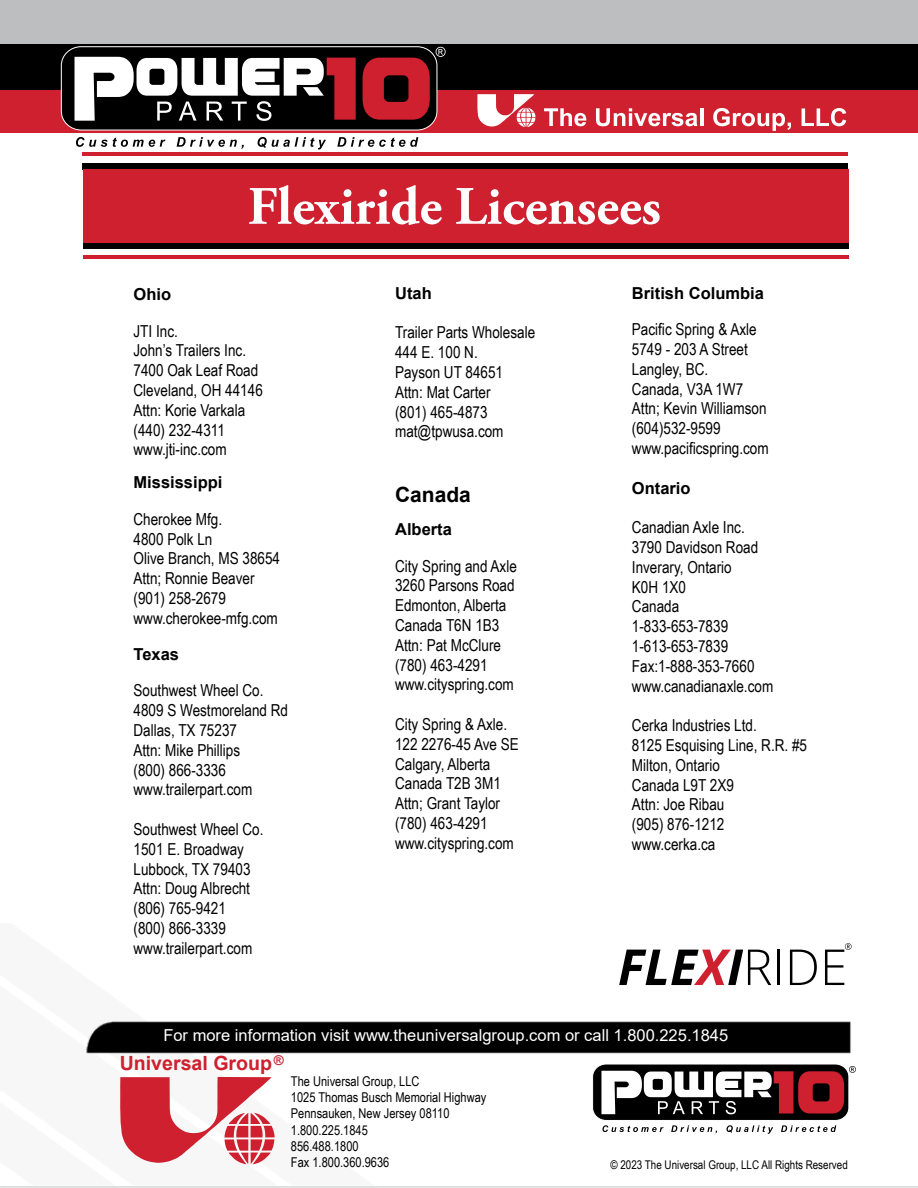
<style>
.page{position:relative;width:918px;height:1188px;background:#fff}
.page>*{position:absolute;margin:0;border:0;box-sizing:border-box;transform-origin:0 0}
.t1{font:700 54px "Adobe Garamond Pro";color:#fff}
.t2{font:700 21px "Arial";color:#000}
.t3{font:700 19.65px "Arial";color:#ce202f}
.t4{font:16.5px/19.8px "Arial Narrow";color:#000}
.t5{font:16.5px "Arial";color:#fff}
.t6{font:700 16.5px "Arial";color:#000}
.t7{font:13.5px/16.2px "Arial Narrow";color:#000}
.t8{font:12px "Arial Narrow";color:#000}
.s1{color:#fff}
</style>
<div class="page">
<img style="left:0;top:949px;width:918px;height:239px">
<img style="left:80px;top:1011px;width:779px;height:51px">
<svg style="left:120px;top:1077px;width:155px;height:87px"></svg>
<div style="left:593px;top:1064px;width:256px;height:56px;background:#000;border-radius:13px"></div>
<div style="left:592px;top:1064px;width:257px;height:57px;border:1px solid #fff;border-radius:13px"></div>
<svg style="left:602px;top:1125px;width:62px;height:7px"></svg>
<svg style="left:671px;top:1125px;width:46px;height:8px"></svg>
<svg style="left:726px;top:1125px;width:47px;height:9px"></svg>
<svg style="left:781px;top:1125px;width:55px;height:7px"></svg>
<svg style="left:601px;top:1066px;width:255px;height:48px"></svg>
<div style="left:1px;top:90px;width:917px;height:43px;background:#ce202f"></div>
<div style="left:0;top:39px;width:918px;height:51px;background:#000"></div>
<div style="left:0;top:0;width:918px;height:43px;background:#bcbec0"></div>
<svg style="left:477px;top:94px;width:59px;height:33px"></svg>
<svg style="left:544px;top:108px;width:42px;height:18px"></svg>
<svg style="left:596px;top:108px;width:102px;height:18px"></svg>
<hr style="left:700px;top:108px;width:3px;height:18px;background:#fff">
<svg style="left:713px;top:108px;width:78px;height:23px"></svg>
<svg style="left:802px;top:108px;width:44px;height:18px"></svg>
<div style="left:61px;top:47px;width:376px;height:83px;background:#000;border-radius:19px"></div>
<div style="left:61px;top:46px;width:376px;height:84px;border:1px solid #fff;border-radius:19px"></div>
<svg style="left:75px;top:57px;width:281px;height:64px"></svg>
<svg style="left:363px;top:58px;width:67px;height:62px"></svg>
<svg style="left:76px;top:137px;width:90px;height:10px"></svg>
<svg style="left:177px;top:137px;width:67px;height:12px"></svg>
<svg style="left:258px;top:137px;width:68px;height:12px"></svg>
<svg style="left:337px;top:137px;width:81px;height:10px"></svg>
<svg style="left:436px;top:47px;width:10px;height:10px"></svg>
<div style="left:83px;top:242px;width:765px;height:6px;background:#000"></div>
<hr style="left:83px;top:256px;width:765px;height:3px;background:#ce202f">
<div style="left:82px;top:163px;width:766px;height:6px;background:#000"></div>
<hr style="left:82px;top:152px;width:766px;height:4px;background:#ce202f">
<div style="left:83px;top:170px;width:765px;height:73px;background:#ce202f"></div>
<svg style="left:619px;top:950px;width:152px;height:35px"></svg>
<hr style="left:777px;top:950px;width:3px;height:35px;background:#000">
<svg style="left:790px;top:950px;width:27px;height:35px"></svg>
<svg style="left:825px;top:943px;width:27px;height:42px"></svg>
<h1 class="t1" style="left:248px;top:175px;width:415px">Flexiride Licensees</h1>
<p class="t6" style="left:134px;top:283px;width:39px">Ohio</p>
<p class="t4" style="left:134px;top:320px;width:131px">JTI Inc.<br>John’s Trailers Inc.<br>7400 Oak Leaf Road<br>Cleveland, OH 44146<br>Attn: Korie Varkala (440) 232-4311 www.jti-inc.com</p>
<p class="t6" style="left:134px;top:471px;width:90px">Mississippi</p>
<p class="t4" style="left:134px;top:508px;width:148px">Cherokee Mfg.<br>4800 Polk Ln<br>Olive Branch, MS 38654<br>Attn; Ronnie Beaver (901) 258-2679 www.cherokee-mfg.com</p>
<p class="t6" style="left:134px;top:643px;width:47px">Texas</p>
<p class="t4" style="left:134px;top:680px;width:156px">Southwest Wheel Co.<br>4809 S Westmoreland Rd<br>Dallas, TX 75237<br>Attn: Mike Phillips<br>(800) 866-3336 www.trailerpart.com</p>
<p class="t4" style="left:134px;top:819px;width:132px">Southwest Wheel Co.<br>1501 E. Broadway<br>Lubbock, TX 79403<br>Attn: Doug Albrecht (806) 765-9421<br>(800) 866-3339 www.trailerpart.com</p>
<p class="t6" style="left:395px;top:281px;width:38px">Utah</p>
<p class="t4" style="left:395px;top:322px;width:142px">Trailer Parts Wholesale<br>444 E. 100 N.<br>Payson UT 84651<br>Attn: Mat Carter<br>(801) 465-4873 mat@tpwusa.com</p>
<p class="t2" style="left:395px;top:480px;width:77px">Canada</p>
<p class="t6" style="left:395px;top:518px;width:58px">Alberta</p>
<p class="t4" style="left:395px;top:555px;width:123px">City Spring and Axle<br>3260 Parsons Road<br>Edmonton, Alberta<br>Canada T6N 1B3<br>Attn: Pat McClure (780) 463-4291 www.cityspring.com</p>
<p class="t4" style="left:395px;top:714px;width:125px">City Spring &amp; Axle.<br>122 2276-45 Ave SE<br>Calgary, Alberta<br>Canada T2B 3M1<br>Attn; Grant Taylor (780) 463-4291 www.cityspring.com</p>
<p class="t6" style="left:632px;top:281px;width:134px">British Columbia</p>
<p class="t4" style="left:632px;top:319px;width:138px">Pacific Spring &amp; Axle<br>5749 - 203 A Street<br>Langley, BC.<br>Canada, V3A 1W7<br>Attn; Kevin Williamson (604)532-9599 www.pacificspring.com</p>
<p class="t6" style="left:632px;top:476px;width:60px">Ontario</p>
<p class="t4" style="left:632px;top:517px;width:143px">Canadian Axle Inc.<br>3790 Davidson Road<br>Inverary, Ontario<br>K0H 1X0<br>Canada<br>1-833-653-7839<br>1-613-653-7839<br>Fax:1-888-353-7660 www.canadianaxle.com</p>
<p class="t4" style="left:632px;top:715px;width:177px">Cerka Industries Ltd.<br>8125 Esquising Line, R.R. #5<br>Milton, Ontario<br>Canada L9T 2X9<br>Attn: Joe Ribau<br>(905) 876-1212 www.cerka.ca</p>
<p class="t5" style="left:163px;top:1024px;width:566px">For more information visit www.theuniversalgroup.com or call 1.800.225.1845</p>
<p class="t7" style="left:291px;top:1073px;width:197px">The Universal Group, LLC<br>1025 Thomas Busch Memorial Highway<br>Pennsauken, New Jersey 08110<br>1.800.225.1845<br>856.488.1800<br>Fax 1.800.360.9636<span class="s1">on</span></p>
<p class="t3" style="left:120px;top:1049px;width:166px">Universal Group<sup>®</sup></p>
<p class="t8" style="left:610px;top:1156px;width:239px">© 2023 The Universal Group, LLC All Rights Reserved</p>
</div>
